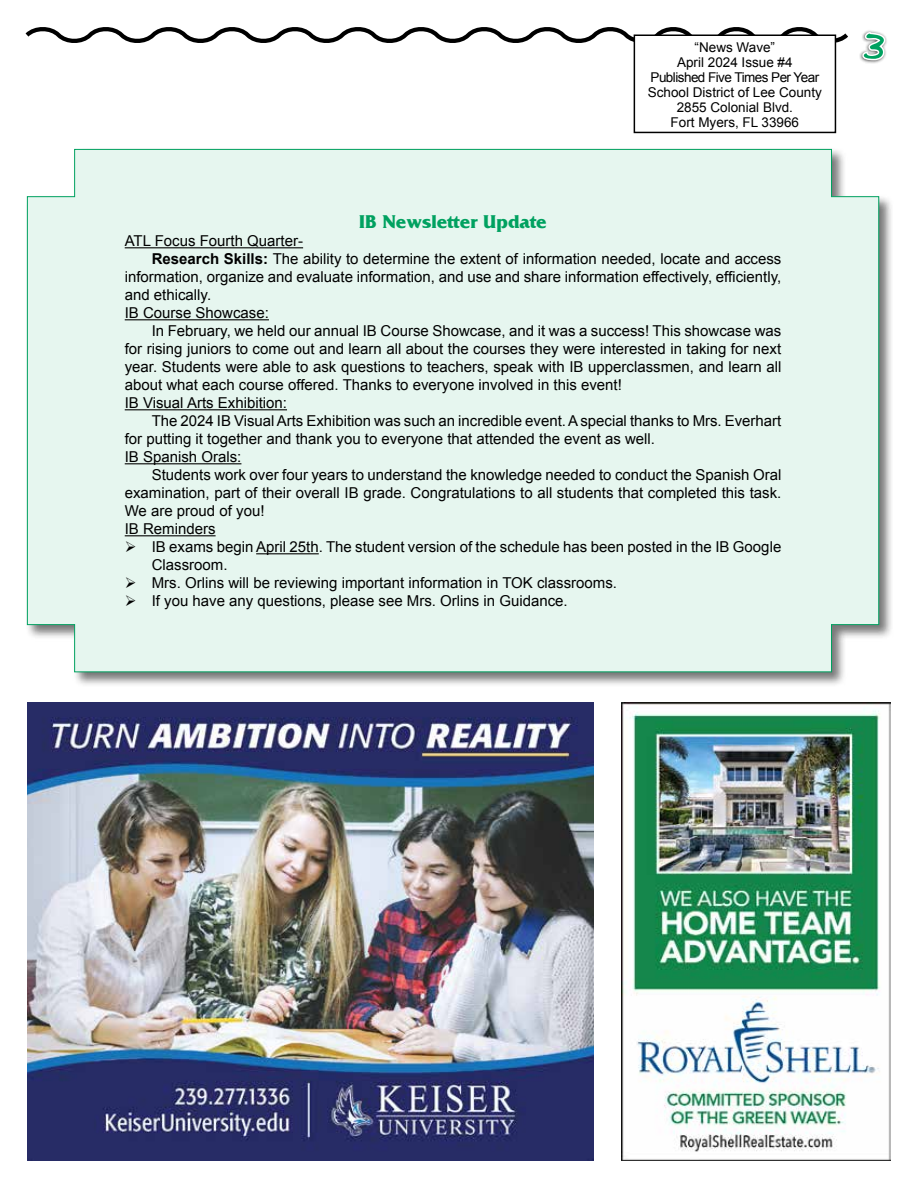
<style>
.page{position:relative;width:918px;height:1188px;background:#fff}
.page>*{position:absolute;margin:0;border:0;box-sizing:border-box;transform-origin:0 0}
.t1{font:54px "Handwriting Dakota";color:#00a160}
.t2{font:700 19.5px "France";color:#00a160}
.t3{font:15px/18px "Arial";color:#000}
.t4{font:13.5px/15px "Arial";color:#000;text-align:center}
.s1{font-weight:700}
</style>
<div class="page">
<div style="left:26px;top:148px;width:868px;height:539px;background:#000;opacity:.53"></div>
<div style="left:27px;top:149px;width:852px;height:524px;background:#e6f6ef"></div>
<svg style="left:25px;top:27px;width:823px;height:22px"></svg>
<div style="left:859px;top:29px;width:29px;height:35px;background:#000;opacity:.75"></div>
<svg style="left:861px;top:30px;width:27px;height:32px"></svg>
<div style="left:634px;top:34px;width:202px;height:99px;background:#fff;border:2px solid #000"></div>
<hr style="left:125px;top:247px;width:178px;height:1px;background:#000">
<hr style="left:125px;top:319px;width:144px;height:1px;background:#000">
<hr style="left:125px;top:409px;width:162px;height:1px;background:#000">
<hr style="left:125px;top:463px;width:116px;height:1px;background:#000">
<hr style="left:125px;top:535px;width:91px;height:1px;background:#000">
<hr style="left:256px;top:553px;width:63px;height:1px;background:#000">
<img style="left:621px;top:702px;width:270px;height:459px">
<img style="left:27px;top:702px;width:567px;height:459px">
<h2 class="t2" style="left:359px;top:211px;width:189px">IB Newsletter Update</h2>
<p class="t4" style="left:695px;top:40px;width:82px">“News Wave”</p>
<h1 class="t1" style="left:859px;top:7px;width:26px">3</h1>
<p class="t4" style="left:648px;top:70px;width:176px">Published Five Times Per Year<br>School District of Lee County<br>2855 Colonial Blvd.<br>Fort Myers, FL 33966</p>
<p class="t4" style="left:677px;top:55px;width:117px">April 2024 Issue #4</p>
<p class="t3" style="left:125px;top:232px;width:180px">ATL Focus Fourth Quarter-</p>
<p class="t3" style="left:152px;top:250px;width:631px"><span class="s1">Research Skills:</span> The ability to determine the extent of information needed, locate and access</p>
<p class="t3" style="left:125px;top:268px;width:658px">information, organize and evaluate information, and use and share information effectively, efficiently,</p>
<p class="t3" style="left:125px;top:286px;width:88px">and ethically.</p>
<p class="t3" style="left:125px;top:304px;width:146px">IB Course Showcase:</p>
<p class="t3" style="left:152px;top:322px;width:631px">In February, we held our annual IB Course Showcase, and it was a success! This showcase was</p>
<p class="t3" style="left:125px;top:340px;width:658px">for rising juniors to come out and learn all about the courses they were interested in taking for next</p>
<p class="t3" style="left:125px;top:358px;width:658px">year. Students were able to ask questions to teachers, speak with IB upperclassmen, and learn all</p>
<p class="t3" style="left:125px;top:376px;width:499px">about what each course offered. Thanks to everyone involved in this event!</p>
<p class="t3" style="left:125px;top:394px;width:164px">IB Visual Arts Exhibition:</p>
<p class="t3" style="left:152px;top:412px;width:631px">The 2024 IB Visual Arts Exhibition was such an incredible event. A special thanks to Mrs. Everhart</p>
<p class="t3" style="left:125px;top:430px;width:532px">for putting it together and thank you to everyone that attended the event as well.</p>
<p class="t3" style="left:125px;top:448px;width:118px">IB Spanish Orals:</p>
<p class="t3" style="left:152px;top:466px;width:631px">Students work over four years to understand the knowledge needed to conduct the Spanish Oral</p>
<p class="t3" style="left:125px;top:484px;width:658px">examination, part of their overall IB grade. Congratulations to all students that completed this task.</p>
<p class="t3" style="left:125px;top:502px;width:141px">We are proud of you!</p>
<p class="t3" style="left:125px;top:520px;width:92px">IB Reminders</p>
<p class="t3" style="left:152px;top:538px;width:631px;text-indent:-27px">➢ IB exams begin April 25th. The student version of the schedule has been posted in the IB Google<br>Classroom.</p>
<p class="t3" style="left:125px;top:574px;width:494px">➢ Mrs. Orlins will be reviewing important information in TOK classrooms.</p>
<p class="t3" style="left:125px;top:592px;width:445px">➢ If you have any questions, please see Mrs. Orlins in Guidance.</p>
</div>
